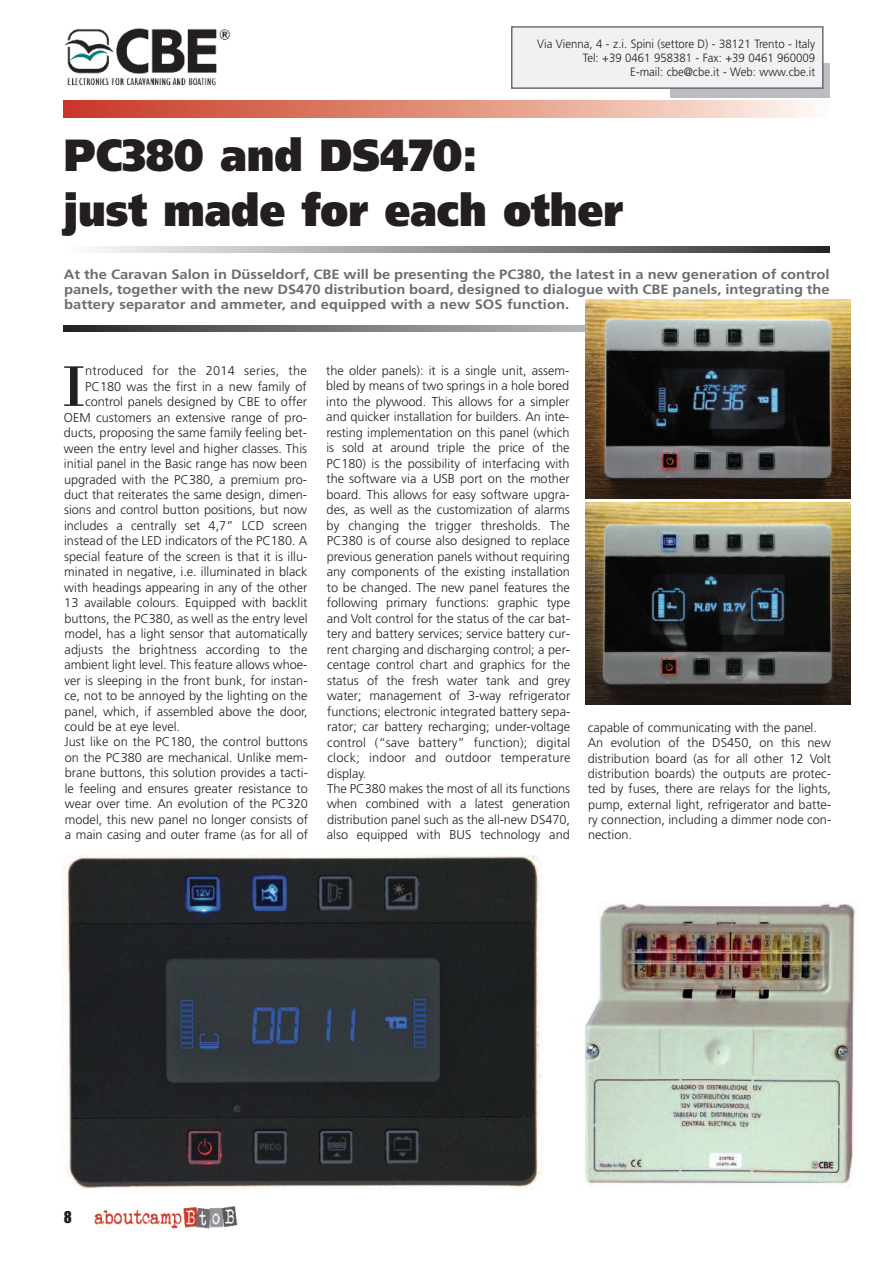
<style>
.page{position:relative;width:893px;height:1263px;background:#fff}
.page>*{position:absolute;margin:0;border:0;box-sizing:border-box;transform-origin:0 0}
.t1{font:59.1px "Bodoni";color:#231f20}
.t2{font:900 45px/54px "Frutiger";color:#231f20;scale:.9 1}
.t3{font:15px "Impact";color:#231f20}
.t4{font:700 13.5px/15px "Frutiger";color:#6c6d70;text-align:justify;scale:1.09 1}
.t5{font:300 12.75px/15.5px "Frutiger";color:#231f20}
.t6{font:300 12.75px "Frutiger";letter-spacing:.02em;color:#231f20}
.t7{font:300 12px/14.4px "Frutiger";color:#231f20;text-align:right;scale:.95 1}
</style>
<div class="page">
<img style="left:95px;top:1206px;width:143px;height:22px">
<svg style="left:64px;top:100px;width:749px;height:18px;background:#e29281"></svg>
<svg style="left:96px;top:246px;width:733px;height:7px;background:#909093"></svg>
<svg style="left:64px;top:326px;width:522px;height:6px;background:#717274"></svg>
<img style="left:65px;top:28px;width:165px;height:58px">
<div style="left:670px;top:64px;width:159px;height:34px;background:#bcbdc0"></div>
<div style="left:512px;top:28px;width:310px;height:59px;background:#f0f1f2"></div>
<div style="left:511px;top:26px;width:313px;height:63px;border:2px solid #6c6d70"></div>
<img style="left:586px;top:300px;width:265px;height:199px">
<img style="left:586px;top:502px;width:264px;height:202px">
<img style="left:584px;top:902px;width:272px;height:285px">
<img style="left:63px;top:855px;width:479px;height:335px">
<p class="t7" style="left:537px;top:37px;width:294px">Via Vienna, 4 - z.i. Spini (settore D) - 38121 Trento - Italy<br>Tel: +39 0461 958381 - Fax: +39 0461 960009<br>E-mail: cbe@cbe.it - Web: www.cbe.it</p>
<h2 class="t2" style="left:64px;top:132px;width:623px">PC380 and DS470:<br>just made for each other</h2>
<p class="t4" style="left:64px;top:268px;width:704px">At the Caravan Salon in Düsseldorf, CBE will be presenting the PC380, the latest in a new generation of control panels, together with the new DS470 distribution board, designed to dialogue with CBE panels, integrating the battery separator and ammeter, and equipped with a new SOS function.</p>
<h1 class="t1" style="left:62px;top:351px;width:24px">I</h1>
<p class="t6" style="left:85px;top:366px;width:223px">ntroduced for the 2014 series, the</p>
<p class="t5" style="left:85px;top:380px;width:223px">PC180 was the first in a new family of</p>
<p class="t5" style="left:85px;top:395px;width:223px">control panels designed by CBE to offer</p>
<p class="t5" style="left:64px;top:410px;width:245px">OEM customers an extensive range of pro-</p>
<p class="t5" style="left:64px;top:426px;width:245px">ducts, proposing the same family feeling bet-</p>
<p class="t5" style="left:64px;top:441px;width:245px">ween the entry level and higher classes. This</p>
<p class="t5" style="left:64px;top:457px;width:245px">initial panel in the Basic range has now been</p>
<p class="t5" style="left:64px;top:472px;width:245px">upgraded with the PC380, a premium pro-</p>
<p class="t5" style="left:64px;top:488px;width:245px">duct that reiterates the same design, dimen-</p>
<p class="t5" style="left:64px;top:503px;width:245px">sions and control button positions, but now</p>
<p class="t5" style="left:64px;top:519px;width:245px">includes a centrally set 4,7” LCD screen</p>
<p class="t5" style="left:64px;top:534px;width:245px">instead of the LED indicators of the PC180. A</p>
<p class="t5" style="left:64px;top:550px;width:245px">special feature of the screen is that it is illu-</p>
<p class="t5" style="left:64px;top:565px;width:245px">minated in negative, i.e. illuminated in black</p>
<p class="t5" style="left:64px;top:581px;width:245px">with headings appearing in any of the other</p>
<p class="t5" style="left:64px;top:596px;width:245px">13 available colours. Equipped with backlit</p>
<p class="t5" style="left:64px;top:611px;width:245px">buttons, the PC380, as well as the entry level</p>
<p class="t5" style="left:64px;top:627px;width:245px">model, has a light sensor that automatically</p>
<p class="t5" style="left:64px;top:642px;width:245px">adjusts the brightness according to the</p>
<p class="t5" style="left:64px;top:658px;width:245px">ambient light level. This feature allows whoe-</p>
<p class="t5" style="left:64px;top:673px;width:245px">ver is sleeping in the front bunk, for instan-</p>
<p class="t5" style="left:64px;top:689px;width:245px">ce, not to be annoyed by the lighting on the</p>
<p class="t5" style="left:65px;top:704px;width:245px">panel, which, if assembled above the door,</p>
<p class="t5" style="left:65px;top:720px;width:117px">could be at eye level.</p>
<p class="t5" style="left:65px;top:735px;width:245px">Just like on the PC180, the control buttons</p>
<p class="t5" style="left:65px;top:751px;width:245px">on the PC380 are mechanical. Unlike mem-</p>
<p class="t5" style="left:65px;top:766px;width:245px">brane buttons, this solution provides a tacti-</p>
<p class="t5" style="left:65px;top:782px;width:245px">le feeling and ensures greater resistance to</p>
<p class="t5" style="left:65px;top:797px;width:245px">wear over time. An evolution of the PC320</p>
<p class="t5" style="left:65px;top:813px;width:245px">model, this new panel no longer consists of</p>
<p class="t5" style="left:65px;top:828px;width:245px">a main casing and outer frame (as for all of</p>
<p class="t5" style="left:326px;top:364px;width:246px">the older panels): it is a single unit, assem&shy;bled by means of two springs in a hole bored into the plywood. This allows for a simpler and quicker installation for builders. An inte&shy;resting implementation on this panel (which is sold at around triple the price of the PC180) is the possibility of interfacing with the software via a USB port on the mother board. This allows for easy software upgra&shy;des, as well as the customization of alarms by changing the trigger thresholds. The PC380 is of course also designed to replace previous generation panels without requiring any components of the existing installation to be changed. The new panel features the following primary functions: graphic type and Volt control for the status of the car bat&shy;tery and battery services; service battery cur&shy;rent charging and discharging control; a per&shy;centage control chart and graphics for the status of the fresh water tank and grey water; management of 3-way refrigerator functions; electronic integrated battery sepa&shy;rator; car battery recharging; under-voltage control (“save battery” function); digital clock; indoor and outdoor temperature display.<br>The PC380 makes the most of all its functions when combined with a latest generation distribution panel such as the all-new DS470, also equipped with BUS technology and</p>
<p class="t5" style="left:588px;top:721px;width:245px">capable of communicating with the panel.<br>An evolution of the DS450, on this new distribution board (as for all other 12 Volt distribution boards) the outputs are protec&shy;ted by fuses, there are relays for the lights, pump, external light, refrigerator and batte&shy;ry connection, including a dimmer node con&shy;nection.</p>
<p class="t3" style="left:64px;top:1209px;width:10px">8</p>
</div>
